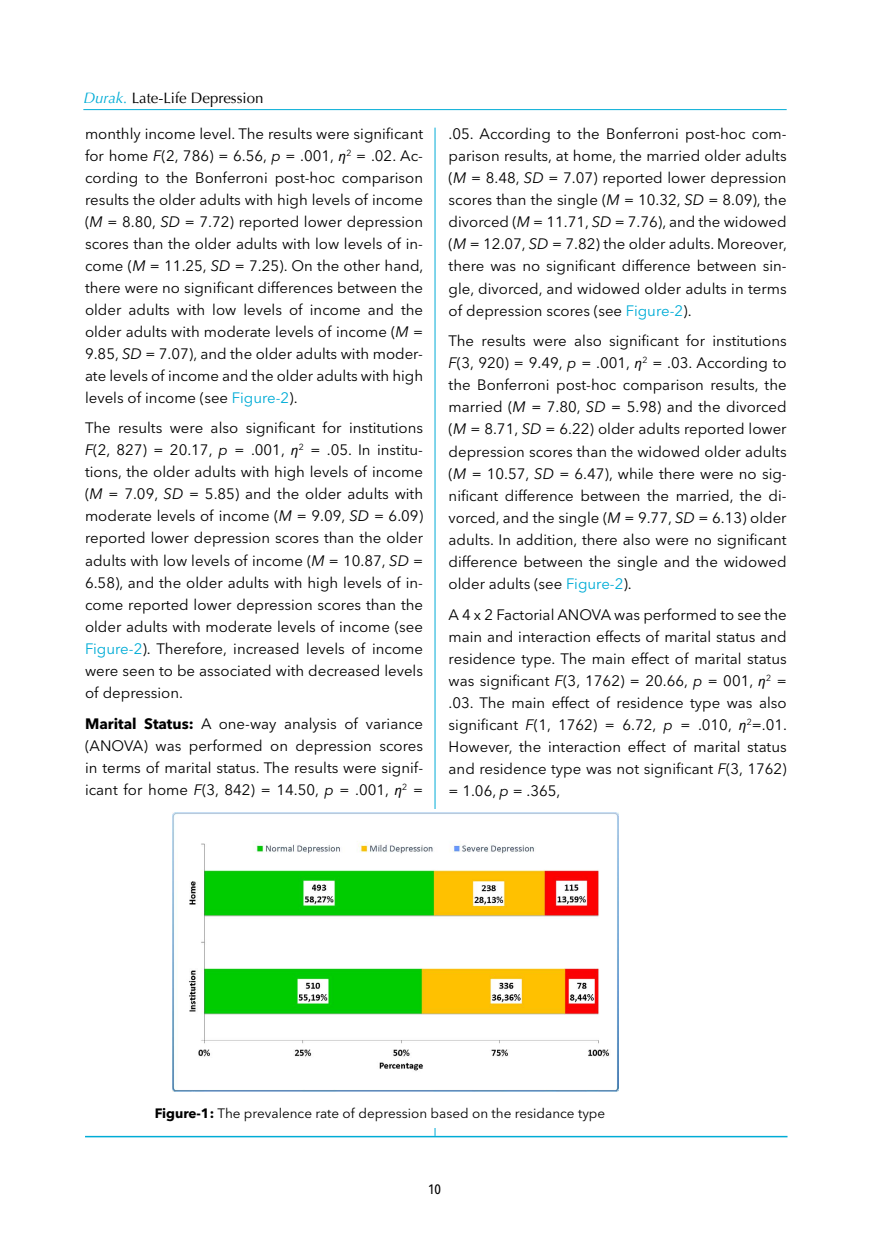
<style>
.page{position:relative;width:893px;height:1255px;background:#fff}
.page>*{position:absolute;margin:0;border:0;box-sizing:border-box;transform-origin:0 0}
.t1{font:15px/22px "Avenir Next LT Pro";color:#000;text-align:justify}
.t2{font:15px "Optima";color:#000}
.t3{font:13.5px "Avenir Next LT Pro";color:#000}
.t4{font:500 condensed 13.5px "Avenir Next LT Pro";color:#000}
.s1{font-style:italic;color:#00acd6}
.s2{font-style:italic}
.s3{font-family:"Calibri";font-style:italic}
.s4{color:#00acd6}
.s5{font-weight:700}
</style>
<div class="page">
<hr style="left:85px;top:1135px;width:702px;height:2px;background:#00acd6">
<hr style="left:83px;top:109px;width:704px;height:1px;background:#00acd6">
<hr style="left:435px;top:128px;width:1px;height:1007px;background:#00acd6">
<div style="left:155px;top:1098px;width:484px;height:29px;background:#fff"></div>
<svg style="left:172px;top:809px;width:447px;height:289px"></svg>
<img style="left:173px;top:812px;width:445px;height:278px">
<p class="t2" style="left:83px;top:89px;width:182px"><span class="s1">Durak.</span> Late-Life Depression</p>
<p class="t1" style="left:85px;top:123px;width:340px">monthly income level. The results were significant for home <span class="s2">F</span>(2, 786) = 6.56, <span class="s2">p</span> = .001, <span class="s3">η</span><sup>2</sup> = .02. Ac&shy;cording to the Bonferroni post-hoc comparison results the older adults with high levels of income (<span class="s2">M</span> = 8.80, <span class="s2">SD</span> = 7.72) reported lower depression scores than the older adults with low levels of in&shy;come (<span class="s2">M</span> = 11.25, <span class="s2">SD</span> = 7.25). On the other hand, there were no significant differences between the older adults with low levels of income and the older adults with moderate levels of income (<span class="s2">M</span> = 9.85, <span class="s2">SD</span> = 7.07), and the older adults with moder&shy;ate levels of income and the older adults with high levels of income (see <span class="s4">Figure-2</span>).</p>
<p class="t1" style="left:85px;top:417px;width:340px">The results were also significant for institutions <span class="s2">F</span>(2, 827) = 20.17, <span class="s2">p</span> = .001, <span class="s3">η</span><sup>2</sup> = .05. In institu&shy;tions, the older adults with high levels of income (<span class="s2">M</span> = 7.09, <span class="s2">SD</span> = 5.85) and the older adults with moderate levels of income (<span class="s2">M</span> = 9.09, <span class="s2">SD</span> = 6.09) reported lower depression scores than the older adults with low levels of income (<span class="s2">M</span> = 10.87, <span class="s2">SD</span> = 6.58), and the older adults with high levels of in&shy;come reported lower depression scores than the older adults with moderate levels of income (see <span class="s4">Figure-2</span>). Therefore, increased levels of income were seen to be associated with decreased levels of depression.</p>
<p class="t1" style="left:85px;top:712px;width:340px"><span class="s5">Marital Status:</span> A one-way analysis of variance (ANOVA) was performed on depression scores in terms of marital status. The results were signif&shy;icant for home <span class="s2">F</span>(3, 842) = 14.50, <span class="s2">p</span> = .001, <span class="s3">η</span><sup>2</sup> =</p>
<p class="t1" style="left:449px;top:123px;width:340px">.05. According to the Bonferroni post-hoc com&shy;parison results, at home, the married older adults (<span class="s2">M</span> = 8.48, <span class="s2">SD</span> = 7.07) reported lower depression scores than the single (<span class="s2">M</span> = 10.32, <span class="s2">SD</span> = 8.09), the divorced (<span class="s2">M</span> = 11.71, <span class="s2">SD</span> = 7.76), and the widowed (<span class="s2">M</span> = 12.07, <span class="s2">SD</span> = 7.82) the older adults. Moreover, there was no significant difference between sin&shy;gle, divorced, and widowed older adults in terms of depression scores (see <span class="s4">Figure-2</span>).</p>
<p class="t1" style="left:449px;top:330px;width:340px">The results were also significant for institutions <span class="s2">F</span>(3, 920) = 9.49, <span class="s2">p</span> = .001, <span class="s3">η</span><sup>2</sup> = .03. According to the Bonferroni post-hoc comparison results, the married (<span class="s2">M</span> = 7.80, <span class="s2">SD</span> = 5.98) and the divorced (<span class="s2">M</span> = 8.71, <span class="s2">SD</span> = 6.22) older adults reported lower depression scores than the widowed older adults (<span class="s2">M</span> = 10.57, <span class="s2">SD</span> = 6.47), while there were no sig&shy;nificant difference between the married, the di&shy;vorced, and the single (<span class="s2">M</span> = 9.77, <span class="s2">SD</span> = 6.13) older adults. In addition, there also were no significant difference between the single and the widowed older adults (see <span class="s4">Figure-2</span>).</p>
<p class="t1" style="left:449px;top:603px;width:340px">A 4 x 2 Factorial ANOVA was performed to see the main and interaction effects of marital status and residence type. The main effect of marital status was significant <span class="s2">F</span>(3, 1762) = 20.66, <span class="s2">p</span> = 001, <span class="s3">η</span><sup>2</sup> = .03. The main effect of residence type was also significant <span class="s2">F</span>(1, 1762) = 6.72, <span class="s2">p</span> = .010, <span class="s3">η</span><sup>2</sup>=.01.<br>However, the interaction effect of marital status and residence type was not significant <span class="s2">F</span>(3, 1762) = 1.06, <span class="s2">p</span> = .365,</p>
<p class="t3" style="left:155px;top:1105px;width:452px"><span class="s5">Figure-1:</span> The prevalence rate of depression based on the residance type</p>
<p class="t4" style="left:428px;top:1181px;width:15px">10</p>
</div>
